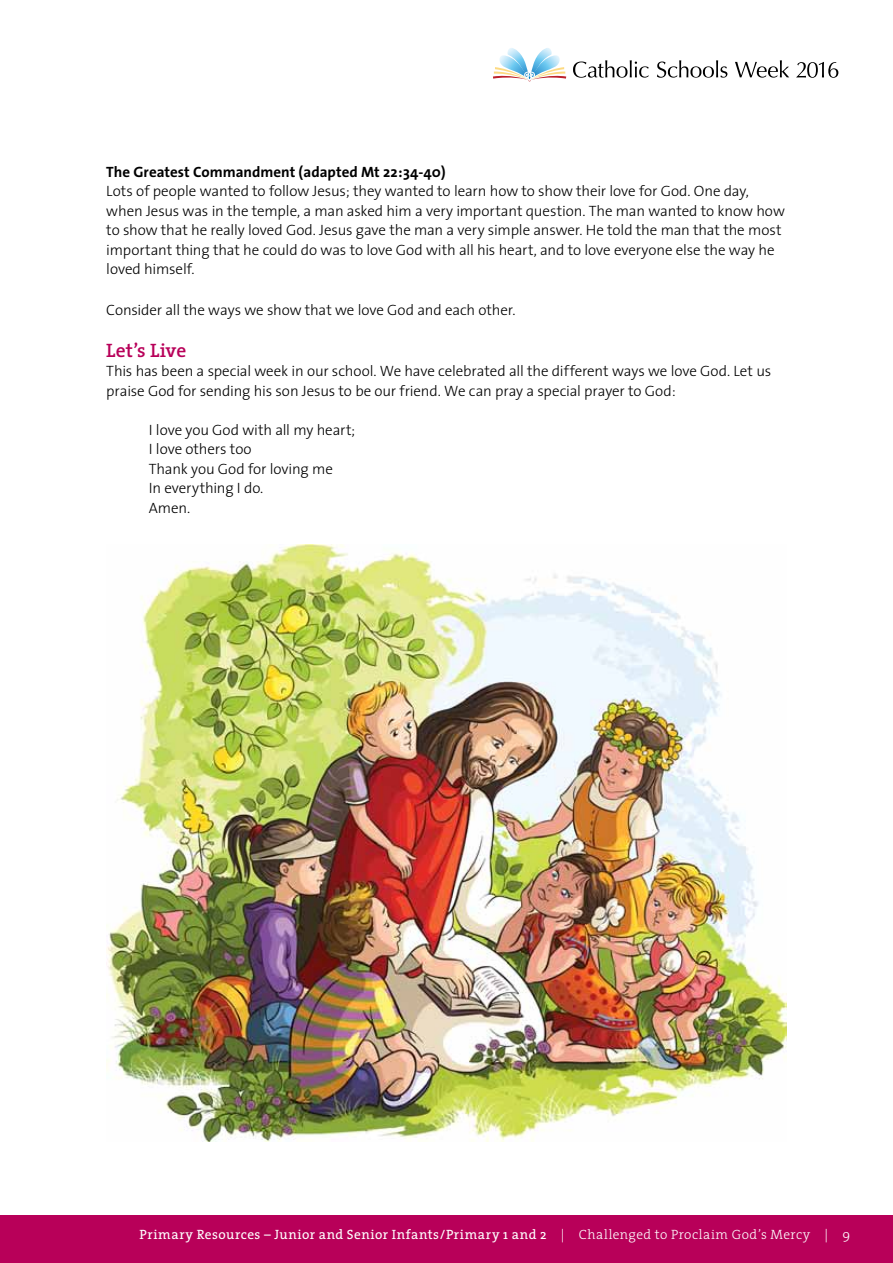
<style>
.page{position:relative;width:893px;height:1263px;background:#fff}
.page>*{position:absolute;margin:0;border:0;box-sizing:border-box;transform-origin:0 0}
.t1{font:600 19.5px "The Serif";letter-spacing:.005em;color:#b80059}
.t2{font:300 15px/19.5px "The Sans";letter-spacing:-.005em;color:#000}
.t3{font:700 15px "The Sans";color:#000}
.t4{font:13.5px "The Serif";letter-spacing:.04em;color:#fff}
.s1{font-weight:300}
</style>
<div class="page">
<svg style="left:573px;top:60px;width:76px;height:18px"></svg>
<svg style="left:657px;top:60px;width:70px;height:18px"></svg>
<svg style="left:735px;top:60px;width:54px;height:18px"></svg>
<svg style="left:493px;top:48px;width:73px;height:33px"></svg>
<svg style="left:796px;top:62px;width:42px;height:16px"></svg>
<div style="left:0;top:1215px;width:893px;height:48px;background:#b80059"></div>
<img style="left:106px;top:544px;width:681px;height:597px">
<p class="t3" style="left:106px;top:159px;width:341px">The Greatest Commandment (adapted Mt 22:34-40)</p>
<p class="t2" style="left:106px;top:181px;width:680px">Lots of people wanted to follow Jesus; they wanted to learn how to show their love for God. One day, when Jesus was in the temple, a man asked him a very important question. The man wanted to know how to show that he really loved God. Jesus gave the man a very simple answer. He told the man that the most important thing that he could do was to love God with all his heart, and to love everyone else the way he loved himself.</p>
<p class="t2" style="left:106px;top:299px;width:411px">Consider all the ways we show that we love God and each other.</p>
<h1 class="t1" style="left:106px;top:334px;width:82px">Let’s Live</h1>
<p class="t2" style="left:106px;top:361px;width:666px">This has been a special week in our school. We have celebrated all the different ways we love God. Let us praise God for sending his son Jesus to be our friend. We can pray a special prayer to God:</p>
<p class="t2" style="left:149px;top:419px;width:208px">I love you God with all my heart;<br>I love others too<br>Thank you God for loving me<br>In everything I do.<br>Amen.</p>
<p class="t4" style="left:139px;top:1223px;width:712px">Primary Resources – Junior and Senior Infants/Primary 1 and 2 <span class="s1">| Challenged to Proclaim God’s Mercy | 9</span></p>
</div>
